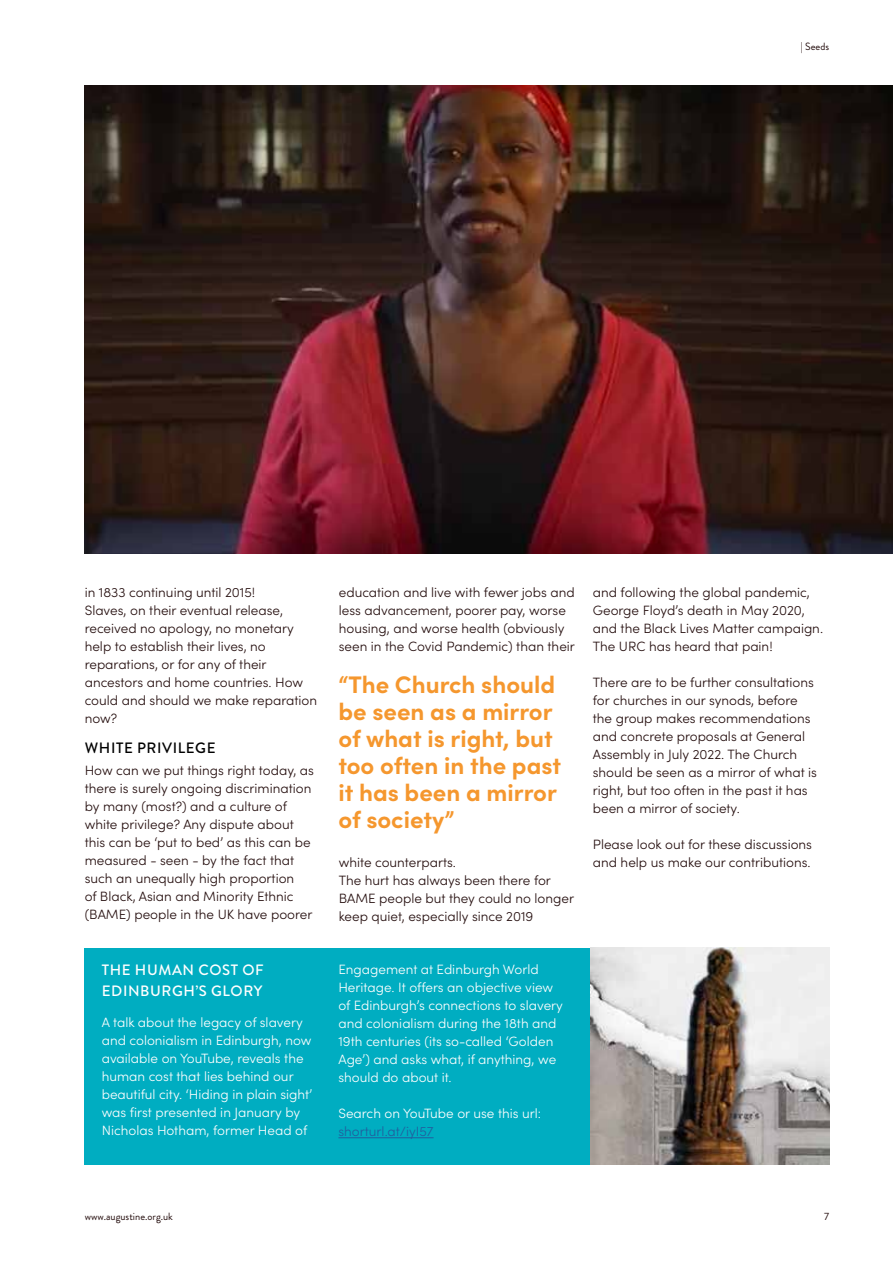
<style>
.page{position:relative;width:893px;height:1263px;background:#fff}
.page>*{position:absolute;margin:0;border:0;box-sizing:border-box;transform-origin:0 0}
.t1{font:700 24px/27px "Sofia Pro";color:#f5972e}
.t2{font:500 15px/21px "Brandon Grotesque";letter-spacing:.04em;color:#fff}
.t3{font:500 15px "Brandon Grotesque";letter-spacing:.04em;color:#000}
.t4{font:300 13.5px/18px "Sofia Pro";color:#240d0d}
.t5{font:300 13.5px/18px "Sofia Pro";color:#fff}
.t6{font:300 13.5px "Sofia Pro";color:#215e9e}
.t7{font:10.5px "Brandon Grotesque";color:#240d0d}
</style>
<div class="page">
<img style="left:85px;top:86px;width:808px;height:467px">
<div style="left:85px;top:948px;width:744px;height:216px;background:#00adc1"></div>
<hr style="left:338px;top:1137px;width:96px;height:1px;background:#215e9e">
<img style="left:591px;top:948px;width:238px;height:216px">
<p class="t7" style="left:801px;top:39px;width:30px">| Seeds</p>
<p class="t4" style="left:85px;top:583px;width:234px">in 1833 continuing until 2015!<br>Slaves, on their eventual release, received no apology, no monetary help to establish their lives, no reparations, or for any of their ancestors and home countries. How could and should we make reparation now?</p>
<p class="t3" style="left:85px;top:737px;width:132px">WHITE PRIVILEGE</p>
<p class="t4" style="left:85px;top:761px;width:231px">How can we put things right today, as there is surely ongoing discrimination by many (most?) and a culture of white privilege? Any dispute about this can be ‘put to bed’ as this can be measured - seen - by the fact that such an unequally high proportion<br>of Black, Asian and Minority Ethnic (BAME) people in the UK have poorer</p>
<p class="t2" style="left:102px;top:960px;width:163px">THE HUMAN COST OF<br>EDINBURGH’S GLORY</p>
<p class="t5" style="left:102px;top:1012px;width:212px">A talk about the legacy of slavery and colonialism in Edinburgh, now available on YouTube, reveals the human cost that lies behind our beautiful city. ‘Hiding in plain sight’ was first presented in January by Nicholas Hotham, former Head of</p>
<p class="t4" style="left:339px;top:583px;width:238px">education and live with fewer jobs and less advancement, poorer pay, worse housing, and worse health (obviously seen in the Covid Pandemic) than their</p>
<h1 class="t1" style="left:338px;top:669px;width:224px">“The Church should be seen as a mirror of what is right, but too often in the past it has been a mirror of society”</h1>
<p class="t4" style="left:339px;top:853px;width:237px">white counterparts.<br>The hurt has always been there for<br>BAME people but they could no longer keep quiet, especially since 2019</p>
<p class="t5" style="left:338px;top:960px;width:226px">Engagement at Edinburgh World Heritage. It offers an objective view of Edinburgh’s connections to slavery and colonialism during the 18th and 19th centuries (its so-called ‘Golden Age’) and asks what, if anything, we should do about it.</p>
<p class="t5" style="left:338px;top:1104px;width:204px">Search on YouTube or use this url:</p>
<p class="t6" style="left:338px;top:1122px;width:97px">shorturl.at/iyI57</p>
<p class="t4" style="left:593px;top:583px;width:232px">and following the global pandemic, George Floyd’s death in May 2020, and the Black Lives Matter campaign.<br>The URC has heard that pain!</p>
<p class="t4" style="left:593px;top:673px;width:226px">There are to be further consultations for churches in our synods, before the group makes recommendations and concrete proposals at General Assembly in July 2022. The Church should be seen as a mirror of what is right, but too often in the past it has been a mirror of society.</p>
<p class="t4" style="left:593px;top:835px;width:221px">Please look out for these discussions and help us make our contributions.</p>
<p class="t7" style="left:85px;top:1209px;width:90px">www.augustine.org.uk</p>
<p class="t7" style="left:824px;top:1209px;width:6px">7</p>
</div>
